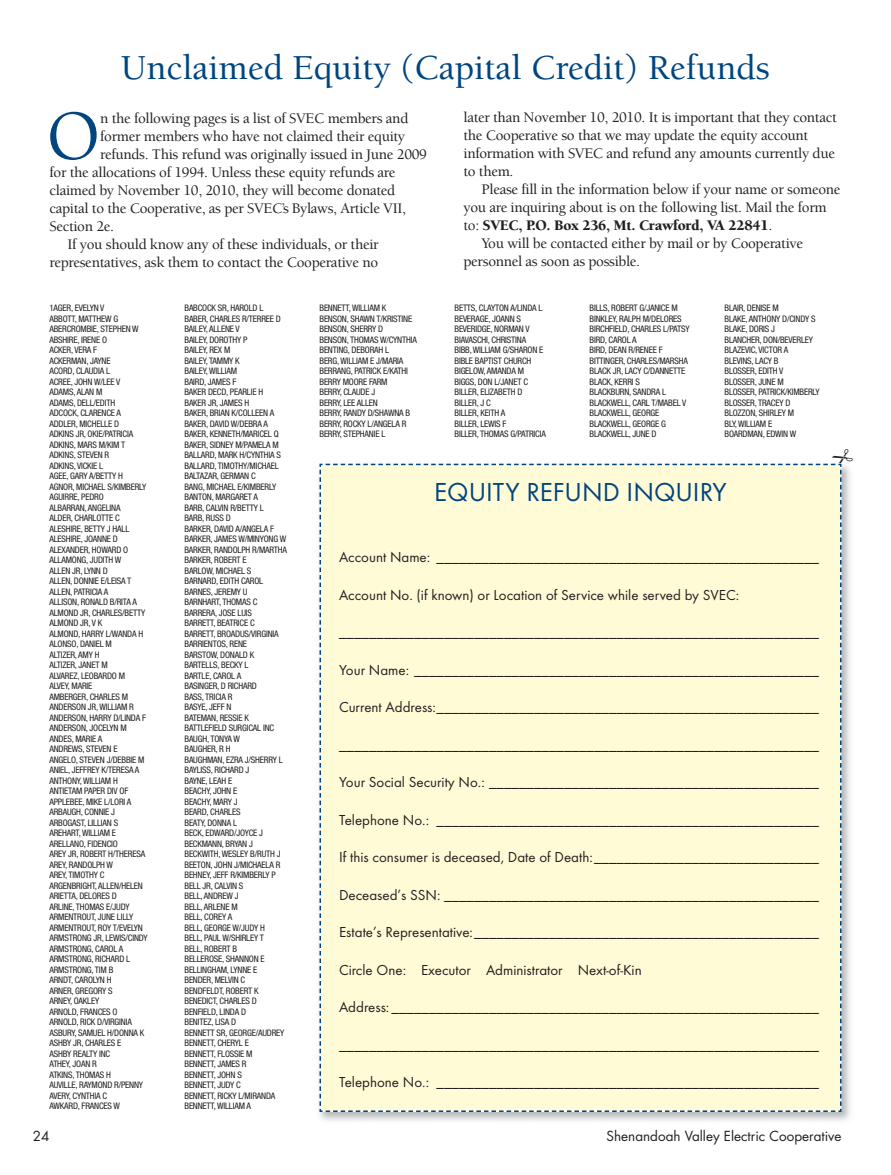
<style>
.page{position:relative;width:891px;height:1175px;background:#fff}
.page>*{position:absolute;margin:0;border:0;box-sizing:border-box;transform-origin:0 0}
.t1{font:500 71.7px "Berkeley";color:#01457f}
.t2{font:500 36px "Berkeley";color:#01457f}
.t3{font:27px "Futura T";color:#01457f}
.t4{font:15px "Futura T";color:#231f20}
.t5{font:500 15px/18px "Berkeley";letter-spacing:-.02em;color:#231f20}
.t6{font:900 15px "Berkeley";letter-spacing:-.025em;color:#231f20}
.t7{font:13.5px "Futura Std";color:#231f20}
.t8{font:condensed 9px/10.5px "Helvetica Neue LT Std";letter-spacing:-.02em;color:#231f20}
.s1{font-weight:500}
</style>
<div class="page">
<div style="left:319px;top:463px;width:533px;height:649px;background:#fffbd6"></div>
<h2 class="t2" style="left:121px;top:54px;width:650px">Unclaimed Equity (Capital Credit) Refunds</h2>
<h3 class="t5" style="left:463px;top:110px;width:375px">later than November 10, 2010. It is important that they contact the Cooperative so that we may update the equity account information with SVEC and refund any amounts currently due to them.</h3>
<h3 class="t5" style="left:481px;top:182px;width:361px">Please fill in the information below if your name or someone</h3>
<h3 class="t5" style="left:463px;top:200px;width:365px">you are inquiring about is on the following list. Mail the form</h3>
<h3 class="t6" style="left:463px;top:220px;width:310px"><span class="s1">to:</span> SVEC, P.O. Box 236, Mt. Crawford, VA 22841<span class="s1">.</span></h3>
<h3 class="t5" style="left:481px;top:236px;width:323px">You will be contacted either by mail or by Cooperative</h3>
<h3 class="t5" style="left:463px;top:254px;width:178px">personnel as soon as possible.</h3>
<p class="t8" style="left:49px;top:303px;width:100px">1AGER, EVELYN V<br>ABBOTT, MATTHEW G<br>ABERCROMBIE, STEPHEN W<br>ABSHIRE, IRENE O<br>ACKER, VERA F<br>ACKERMAN, JAYNE<br>ACORD, CLAUDIA L<br>ACREE, JOHN W/LEE V<br>ADAMS, ALAN M<br>ADAMS, DELL/EDITH<br>ADCOCK, CLARENCE A<br>ADDLER, MICHELLE D<br>ADKINS JR, OKIE/PATRICIA<br>ADKINS, MARS M/KIM T<br>ADKINS, STEVEN R<br>ADKINS, VICKIE L<br>AGEE, GARY A/BETTY H<br>AGNOR, MICHAEL S/KIMBERLY<br>AGUIRRE, PEDRO<br>ALBARRAN, ANGELINA<br>ALDER, CHARLOTTE C<br>ALESHIRE, BETTY J HALL<br>ALESHIRE, JOANNE D<br>ALEXANDER, HOWARD O<br>ALLAMONG, JUDITH W<br>ALLEN JR, LYNN D<br>ALLEN, DONNIE E/LEISA T<br>ALLEN, PATRICIA A<br>ALLISON, RONALD B/RITA A<br>ALMOND JR, CHARLES/BETTY<br>ALMOND JR, V K<br>ALMOND, HARRY L/WANDA H<br>ALONSO, DANIEL M<br>ALTIZER, AMY H<br>ALTIZER, JANET M<br>ALVAREZ, LEOBARDO M<br>ALVEY, MARIE<br>AMBERGER, CHARLES M<br>ANDERSON JR,WILLIAM R<br>ANDERSON, HARRY D/LINDA F<br>ANDERSON, JOCELYN M<br>ANDES, MARIE A<br>ANDREWS, STEVEN E<br>ANGELO, STEVEN J/DEBBIE M<br>ANIEL, JEFFREY K/TERESA A<br>ANTHONY,WILLIAM H<br>ANTIETAM PAPER DIV OF<br>APPLEBEE, MIKE L/LORI A<br>ARBAUGH, CONNIE J<br>ARBOGAST, LILLIAN S<br>AREHART,WILLIAM E<br>ARELLANO, FIDENCIO<br>AREY JR, ROBERT H/THERESA<br>AREY, RANDOLPH W<br>AREY, TIMOTHY C<br>ARGENBRIGHT, ALLEN/HELEN<br>ARIETTA, DELORES D<br>ARLINE, THOMAS E/JUDY<br>ARMENTROUT, JUNE LILLY<br>ARMENTROUT, ROY T/EVELYN<br>ARMSTRONG JR, LEWIS/CINDY<br>ARMSTRONG, CAROL A<br>ARMSTRONG, RICHARD L<br>ARMSTRONG, TIM B<br>ARNDT, CAROLYN H<br>ARNER, GREGORY S<br>ARNEY, OAKLEY<br>ARNOLD, FRANCES O<br>ARNOLD, RICK D/VIRGINIA<br>ASBURY, SAMUEL H/DONNA K<br>ASHBY JR, CHARLES E<br>ASHBY REALTY INC<br>ATHEY, JOAN R<br>ATKINS, THOMAS H<br>AUVILLE, RAYMOND R/PENNY<br>AVERY, CYNTHIA C<br>AWKARD, FRANCES W</p>
<p class="t8" style="left:185px;top:303px;width:104px">BABCOCK SR, HAROLD L<br>BABER, CHARLES R/TERREE D<br>BAILEY, ALLENE V<br>BAILEY, DOROTHY P<br>BAILEY, REX M<br>BAILEY, TAMMY K<br>BAILEY,WILLIAM<br>BAIRD, JAMES F<br>BAKER DECD, PEARLIE H<br>BAKER JR, JAMES H<br>BAKER, BRIAN K/COLLEEN A<br>BAKER, DAVID W/DEBRA A<br>BAKER, KENNETH/MARICEL Q<br>BAKER, SIDNEY M/PAMELA M<br>BALLARD, MARK H/CYNTHIA S<br>BALLARD, TIMOTHY/MICHAEL<br>BALTAZAR, GERMAN C<br>BANG, MICHAEL E/KIMBERLY<br>BANTON, MARGARET A<br>BARB, CALVIN R/BETTY L<br>BARB, RUSS D<br>BARKER, DAVID A/ANGELA F<br>BARKER, JAMES W/MINYONG W<br>BARKER, RANDOLPH R/MARTHA<br>BARKER, ROBERT E<br>BARLOW, MICHAEL S<br>BARNARD, EDITH CAROL<br>BARNES, JEREMY U<br>BARNHART, THOMAS C<br>BARRERA, JOSE LUIS<br>BARRETT, BEATRICE C<br>BARRETT, BROADUS/VIRGINIA<br>BARRIENTOS, RENE<br>BARSTOW, DONALD K<br>BARTELLS, BECKY L<br>BARTLE, CAROL A<br>BASINGER, D RICHARD<br>BASS, TRICIA R<br>BASYE, JEFF N<br>BATEMAN, RESSIE K<br>BATTLEFIELD SURGICAL INC<br>BAUGH, TONYA W<br>BAUGHER, R H<br>BAUGHMAN, EZRA J/SHERRY L<br>BAYLISS, RICHARD J<br>BAYNE, LEAH E<br>BEACHY, JOHN E<br>BEACHY, MARY J<br>BEARD, CHARLES<br>BEATY, DONNA L<br>BECK, EDWARD/JOYCE J<br>BECKMANN, BRYAN J<br>BECKWITH,WESLEY B/RUTH J<br>BEETON, JOHN J/MICHAELA R<br>BEHNEY, JEFF R/KIMBERLY P<br>BELL JR, CALVIN S<br>BELL, ANDREW J<br>BELL, ARLENE M<br>BELL, COREY A<br>BELL, GEORGE W/JUDY H<br>BELL, PAUL W/SHIRLEY T<br>BELL, ROBERT B<br>BELLEROSE, SHANNON E<br>BELLINGHAM, LYNNE E<br>BENDER, MELVIN C<br>BENDFELDT, ROBERT K<br>BENEDICT, CHARLES D<br>BENFIELD, LINDA D<br>BENITEZ, LISA D<br>BENNETT SR, GEORGE/AUDREY<br>BENNETT, CHERYL E<br>BENNETT, FLOSSIE M<br>BENNETT, JAMES R<br>BENNETT, JOHN S<br>BENNETT, JUDY C<br>BENNETT, RICKY L/MIRANDA<br>BENNETT,WILLIAM A</p>
<p class="t8" style="left:320px;top:303px;width:99px">BENNETT,WILLIAM K<br>BENSON, SHAWN T/KRISTINE<br>BENSON, SHERRY D<br>BENSON, THOMAS W/CYNTHIA<br>BENTING, DEBORAH L<br>BERG,WILLIAM E J/MARIA<br>BERRANG, PATRICK E/KATHI<br>BERRY MOORE FARM<br>BERRY, CLAUDE J<br>BERRY, LEE ALLEN<br>BERRY, RANDY D/SHAWNA B<br>BERRY, ROCKY L/ANGELA R<br>BERRY, STEPHANIE L</p>
<p class="t8" style="left:455px;top:303px;width:93px">BETTS, CLAYTON A/LINDA L<br>BEVERAGE, JOANN S<br>BEVERIDGE, NORMAN V<br>BIAVASCHI, CHRISTINA<br>BIBB,WILLIAM G/SHARON E<br>BIBLE BAPTIST CHURCH<br>BIGELOW, AMANDA M<br>BIGGS, DON L/JANET C<br>BILLER, ELIZABETH D<br>BILLER, J C<br>BILLER, KEITH A<br>BILLER, LEWIS F<br>BILLER, THOMAS G/PATRICIA</p>
<p class="t8" style="left:590px;top:303px;width:101px">BILLS, ROBERT G/JANICE M<br>BINKLEY, RALPH M/DELORES<br>BIRCHFIELD, CHARLES L/PATSY<br>BIRD, CAROL A<br>BIRD, DEAN R/RENEE F<br>BITTINGER, CHARLES/MARSHA<br>BLACK JR, LACY C/DANNETTE<br>BLACK, KERRI S<br>BLACKBURN, SANDRA L<br>BLACKWELL, CARL T/MABEL V<br>BLACKWELL, GEORGE<br>BLACKWELL, GEORGE G<br>BLACKWELL, JUNE D</p>
<p class="t8" style="left:725px;top:303px;width:97px">BLAIR, DENISE M<br>BLAKE, ANTHONY D/CINDY S<br>BLAKE, DORIS J<br>BLANCHER, DON/BEVERLEY<br>BLAZEVIC, VICTOR A<br>BLEVINS, LACY B<br>BLOSSER, EDITH V<br>BLOSSER, JUNE M<br>BLOSSER, PATRICK/KIMBERLY<br>BLOSSER, TRACEY D<br>BLOZZON, SHIRLEY M<br>BLY,WILLIAM E<br>BOARDMAN, EDWIN W</p>
<h1 class="t1" style="left:47px;top:108px;width:55px">O</h1>
<h3 class="t5" style="left:100px;top:110px;width:310px">n the following pages is a list of SVEC members and</h3>
<h3 class="t5" style="left:100px;top:128px;width:307px">former members who have not claimed their equity</h3>
<h3 class="t5" style="left:100px;top:146px;width:328px">refunds. This refund was originally issued in June 2009</h3>
<h3 class="t5" style="left:49px;top:164px;width:347px">for the allocations of 1994. Unless these equity refunds are</h3>
<h3 class="t5" style="left:49px;top:182px;width:347px">claimed by November 10, 2010, they will become donated</h3>
<h3 class="t5" style="left:49px;top:200px;width:358px">capital to the Cooperative, as per SVEC’s Bylaws, Article VII,</h3>
<h3 class="t5" style="left:49px;top:218px;width:66px">Section 2e.</h3>
<h3 class="t5" style="left:67px;top:236px;width:313px">If you should know any of these individuals, or their</h3>
<h3 class="t5" style="left:49px;top:254px;width:330px">representatives, ask them to contact the Cooperative no</h3>
<h3 class="t3" style="left:434px;top:476px;width:294px">EQUITY REFUND INQUIRY</h3>
<h3 class="t4" style="left:339px;top:548px;width:481px">Account Name: ___________________________________________________</h3>
<h3 class="t4" style="left:339px;top:585px;width:402px">Account No. (if known) or Location of Service while served by SVEC:</h3>
<h3 class="t4" style="left:339px;top:623px;width:481px">________________________________________________________________</h3>
<h3 class="t4" style="left:339px;top:660px;width:481px">Your Name: ______________________________________________________</h3>
<h3 class="t4" style="left:339px;top:698px;width:481px">Current Address:___________________________________________________</h3>
<h3 class="t4" style="left:339px;top:735px;width:481px">________________________________________________________________</h3>
<h3 class="t4" style="left:339px;top:773px;width:481px">Your Social Security No.: ____________________________________________</h3>
<h3 class="t4" style="left:339px;top:810px;width:481px">Telephone No.: ___________________________________________________</h3>
<h3 class="t4" style="left:339px;top:848px;width:482px">If this consumer is deceased, Date of Death:______________________________</h3>
<h3 class="t4" style="left:339px;top:885px;width:481px">Deceased’s SSN: __________________________________________________</h3>
<h3 class="t4" style="left:339px;top:923px;width:481px">Estate’s Representative:______________________________________________</h3>
<h3 class="t4" style="left:339px;top:960px;width:304px">Circle One: Executor Administrator Next-of-Kin</h3>
<h3 class="t4" style="left:339px;top:998px;width:482px">Address: _________________________________________________________</h3>
<h3 class="t4" style="left:339px;top:1035px;width:482px">________________________________________________________________</h3>
<h3 class="t4" style="left:339px;top:1073px;width:482px">Telephone No.: ___________________________________________________</h3>
<h3 class="t7" style="left:33px;top:1129px;width:18px">24</h3>
<h3 class="t7" style="left:607px;top:1129px;width:236px">Shenandoah Valley Electric Cooperative</h3>
</div>
